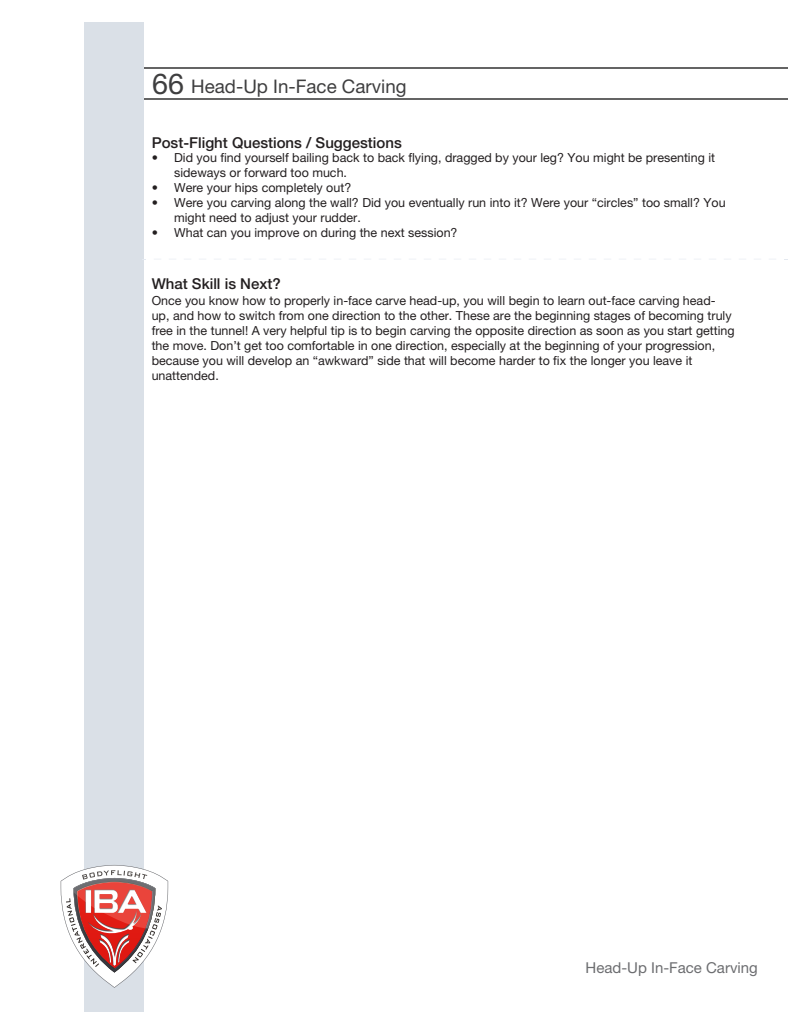
<style>
.page{position:relative;width:810px;height:1035px;background:#fff}
.page>*{position:absolute;margin:0;border:0;box-sizing:border-box;transform-origin:0 0}
.t1{font:18.75px "Helvetica Neue LT Pro";color:#3e3e3f}
.t2{font:500 15px "Helvetica Neue LT Pro";color:#231f20}
.t3{font:15px "Helvetica Neue LT Pro";color:#6c6d70}
.t4{font:12.5px/15px "Helvetica Neue LT Pro";color:#231f20}
.s1{font-size:28.75px}
</style>
<div class="page">
<hr style="left:143px;top:68px;width:645px;height:1px;background:#646464">
<hr style="left:143px;top:99px;width:645px;height:1px;background:#646464">
<div style="left:85px;top:22px;width:59px;height:990px;background:#dae0e7"></div>
<svg style="left:61px;top:865px;width:107px;height:123px"></svg>
<p class="t1" style="left:152px;top:75px;width:256px"><span class="s1">66</span> Head-Up In-Face Carving</p>
<p class="t2" style="left:152px;top:134px;width:252px">Post-Flight Questions / Suggestions</p>
<p class="t4" style="left:174px;top:150px;width:542px;text-indent:-22px">• Did you find yourself bailing back to back flying, dragged by your leg? You might be presenting it sideways or forward too much.</p>
<p class="t4" style="left:152px;top:180px;width:201px">• Were your hips completely out?</p>
<p class="t4" style="left:174px;top:195px;width:553px;text-indent:-22px">• Were you carving along the wall? Did you eventually run into it? Were your “circles” too small? You might need to adjust your rudder.</p>
<p class="t4" style="left:152px;top:225px;width:307px">• What can you improve on during the next session?</p>
<p class="t2" style="left:152px;top:274px;width:131px">What Skill is Next?</p>
<p class="t4" style="left:152px;top:293px;width:584px">Once you know how to properly in-face carve head-up, you will begin to learn out-face carving head&shy;up, and how to switch from one direction to the other. These are the beginning stages of becoming truly free in the tunnel! A very helpful tip is to begin carving the opposite direction as soon as you start getting the move. Don’t get too comfortable in one direction, especially at the beginning of your progression, because you will develop an “awkward” side that will become harder to fix the longer you leave it unattended.</p>
<p class="t3" style="left:586px;top:959px;width:174px">Head-Up In-Face Carving</p>
</div>
